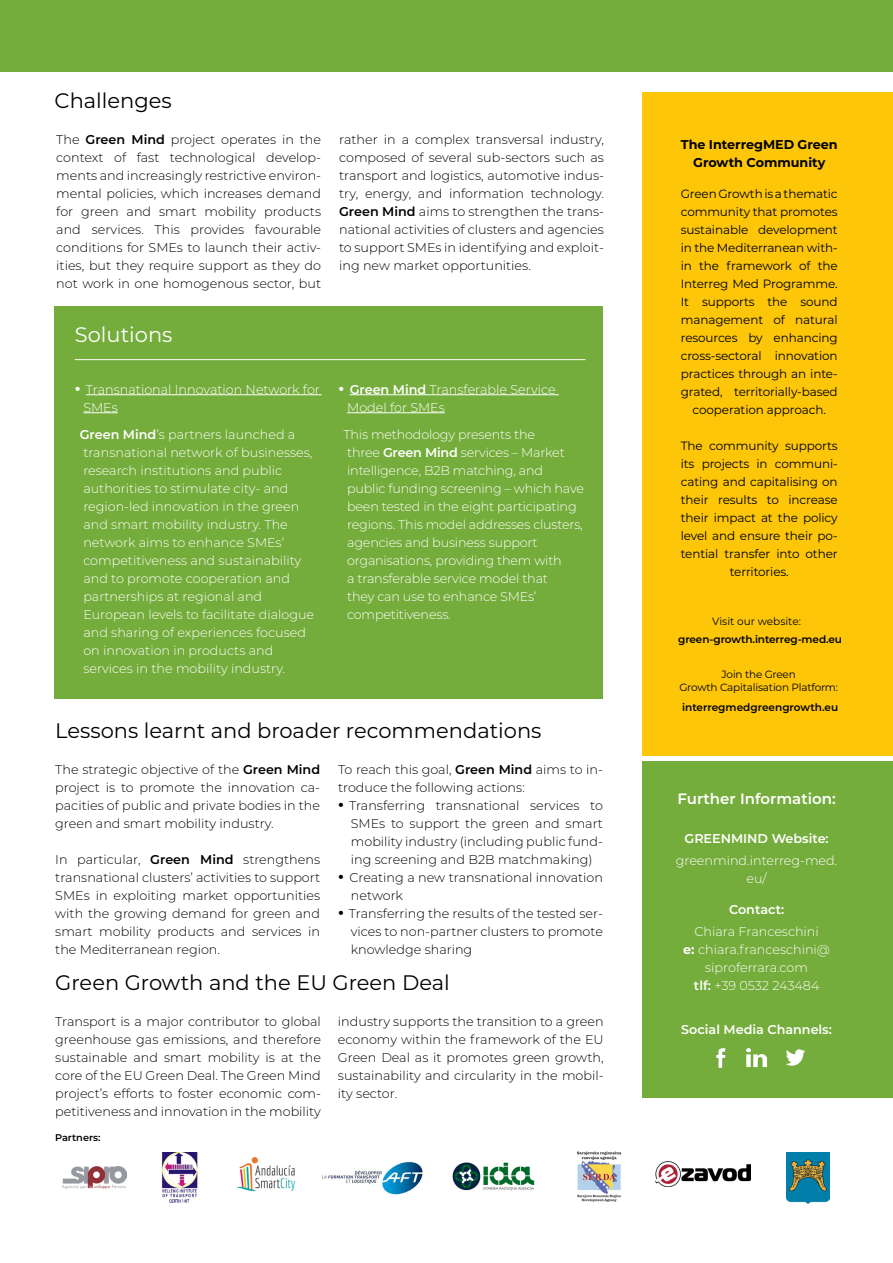
<style>
.page{position:relative;width:893px;height:1263px;background:#fff}
.page>*{position:absolute;margin:0;border:0;box-sizing:border-box;transform-origin:0 0}
.t1{font:21px "Montserrat";color:#000}
.t2{font:21px "Montserrat";color:#fff}
.t3{font:600 15px "Montserrat";color:#fff}
.t4{font:300 12.75px/18px "Montserrat";color:#000;text-align:justify}
.t5{font:300 12.75px/18px "Montserrat";color:#fff}
.t6{font:600 12.75px "Montserrat";color:#fff}
.t7{font:700 12.75px/18px "Montserrat";color:#000;text-align:center}
.t8{font:12px/18px "Montserrat";letter-spacing:-.01em;color:#000;text-align:center}
.t9{font:600 10.5px "Montserrat";letter-spacing:-.01em;color:#000}
.t10{font:10.5px/12.6px "Montserrat";letter-spacing:-.02em;color:#000;text-align:center}
.t11{font:10.5px "Montserrat";color:#000}
.t12{font:600 9.75px "Montserrat";color:#000}
.s1{font-weight:600}
.s2{font-weight:800;font-size:18px}
.s3{font-weight:800;font-size:18px;color:#fff}
.s4{font-weight:700}
</style>
<div class="page">
<img style="left:63px;top:1166px;width:63px;height:23px">
<img style="left:322px;top:1161px;width:101px;height:34px">
<img style="left:577px;top:1151px;width:45px;height:51px">
<img style="left:452px;top:1162px;width:83px;height:29px">
<img style="left:655px;top:1161px;width:96px;height:25px">
<img style="left:236px;top:1157px;width:59px;height:35px">
<img style="left:162px;top:1153px;width:36px;height:49px">
<div style="left:55px;top:306px;width:548px;height:392px;background:#75ad3c"></div>
<div style="left:642px;top:761px;width:251px;height:337px;background:#75ad3c"></div>
<div style="left:642px;top:92px;width:251px;height:664px;background:#fdc608"></div>
<hr style="left:86px;top:394px;width:236px;height:1px;background:#fff">
<hr style="left:83px;top:412px;width:35px;height:1px;background:#fff">
<hr style="left:350px;top:394px;width:209px;height:1px;background:#fff">
<hr style="left:347px;top:412px;width:98px;height:1px;background:#fff">
<div style="left:0;top:0;width:893px;height:71px;background:#75ad3c"></div>
<hr style="left:75px;top:359px;width:510px;height:1px;background:#fff">
<svg style="left:786px;top:1049px;width:19px;height:17px"></svg>
<img style="left:787px;top:1152px;width:43px;height:51px">
<img style="left:747px;top:1048px;width:19px;height:19px">
<img style="left:716px;top:1048px;width:10px;height:20px">
<h1 class="t1" style="left:55px;top:86px;width:119px">Challenges</h1>
<p class="t4" style="left:56px;top:130px;width:266px">The <span class="s1">Green Mind</span> project operates in the context of fast technological develop&shy;ments and increasingly restrictive environ&shy;mental policies, which increases demand for green and smart mobility products and services. This provides favourable conditions for SMEs to launch their activ&shy;ities, but they require support as they do not work in one homogenous sector, but</p>
<p class="t4" style="left:339px;top:130px;width:266px">rather in a complex transversal industry, composed of several sub-sectors such as transport and logistics, automotive indus&shy;try, energy, and information technology.<br><span class="s1">Green Mind</span> aims to strengthen the trans&shy;national activities of clusters and agencies to support SMEs in identifying and exploit&shy;ing new market opportunities.</p>
<h1 class="t2" style="left:75px;top:320px;width:99px">Solutions</h1>
<p class="t5" style="left:83px;top:380px;width:238px;text-indent:-9px"><span class="s2">·</span> Transnational Innovation Network for<br>SMEs</p>
<p class="t5" style="left:80px;top:425px;width:236px"><span class="s1">Green Mind</span>’s partners launched a transnational network of businesses, research institutions and public authorities to stimulate city- and region-led innovation in the green and smart mobility industry. The network aims to enhance SMEs’ competitiveness and sustainability and to promote cooperation and partnerships at regional and European levels to facilitate dialogue and sharing of experiences focused on innovation in products and services in the mobility industry.</p>
<p class="t5" style="left:347px;top:380px;width:210px;text-indent:-9px"><span class="s2">·</span> <span class="s1">Green Mind</span> Transferable Service<br>Model for SMEs</p>
<p class="t5" style="left:344px;top:425px;width:242px">This methodology presents the<br>three <span class="s1">Green Mind</span> services – Market intelligence, B2B matching, and<br>public funding screening – which have been tested in the eight participating regions. This model addresses clusters, agencies and business support organisations, providing them with<br>a transferable service model that<br>they can use to enhance SMEs’ competitiveness.</p>
<h1 class="t1" style="left:55px;top:716px;width:488px">Lessons learnt and broader recommendations</h1>
<p class="t4" style="left:55px;top:760px;width:266px">The strategic objective of the <span class="s1">Green Mind </span>project is to promote the innovation ca&shy;pacities of public and private bodies in the green and smart mobility industry.</p>
<p class="t4" style="left:55px;top:850px;width:266px">In particular, <span class="s1">Green Mind</span> strengthens transnational clusters’ activities to support SMEs in exploiting market opportunities with the growing demand for green and smart mobility products and services in the Mediterranean region.</p>
<p class="t4" style="left:338px;top:760px;width:266px">To reach this goal, <span class="s1">Green Mind</span> aims to in-</p>
<p class="t4" style="left:338px;top:778px;width:188px">troduce the following actions:</p>
<p class="t4" style="left:338px;top:796px;width:266px"><span class="s2">·</span><span class="s3">.</span>Transferring transnational services to</p>
<p class="t4" style="left:351px;top:814px;width:254px">SMEs to support the green and smart</p>
<p class="t4" style="left:351px;top:832px;width:254px">mobility industry (including public fund-</p>
<p class="t4" style="left:351px;top:850px;width:243px">ing screening and B2B matchmaking)</p>
<p class="t4" style="left:338px;top:868px;width:266px"><span class="s2">·</span> Creating a new transnational innovation</p>
<p class="t4" style="left:351px;top:886px;width:54px">network</p>
<p class="t4" style="left:338px;top:904px;width:266px"><span class="s2">·</span> Transferring the results of the tested ser-</p>
<p class="t4" style="left:351px;top:922px;width:254px">vices to non-partner clusters to promote</p>
<p class="t4" style="left:351px;top:940px;width:123px">knowledge sharing</p>
<h1 class="t1" style="left:55px;top:968px;width:396px">Green Growth and the EU Green Deal</h1>
<p class="t4" style="left:55px;top:1012px;width:267px">Transport is a major contributor to global greenhouse gas emissions, and therefore sustainable and smart mobility is at the core of the EU Green Deal. The Green Mind project’s efforts to foster economic com&shy;petitiveness and innovation in the mobility</p>
<p class="t4" style="left:338px;top:1012px;width:267px">industry supports the transition to a green economy within the framework of the EU Green Deal as it promotes green growth, sustainability and circularity in the mobil&shy;ity sector.</p>
<p class="t12" style="left:55px;top:1130px;width:47px">Partners:</p>
<p class="t7" style="left:681px;top:135px;width:158px">The InterregMED Green<br>Growth Community</p>
<p class="t8" style="left:681px;top:184px;width:158px">Green Growth is a thematic community that promotes sustainable development in the Mediterranean with&shy;in the framework of the<br>Interreg Med Programme.<br>It supports the sound management of natural resources by enhancing cross-sectoral innovation practices through an inte&shy;grated, territorially-based cooperation approach.</p>
<p class="t8" style="left:681px;top:436px;width:158px">The community supports its projects in communi&shy;cating and capitalising on their results to increase their impact at the policy level and ensure their po&shy;tential transfer into other territories.</p>
<p class="t11" style="left:712px;top:614px;width:90px">Visit our website:</p>
<p class="t9" style="left:678px;top:632px;width:165px">green-growth.interreg-med.eu</p>
<p class="t10" style="left:679px;top:668px;width:160px">Join the Green<br>Growth Capitalisation Platform:</p>
<p class="t9" style="left:682px;top:700px;width:158px">interregmedgreengrowth.eu</p>
<p class="t3" style="left:677px;top:788px;width:160px">Further Information:</p>
<p class="t6" style="left:684px;top:829px;width:146px">GREENMIND Website:</p>
<p class="t5" style="left:676px;top:851px;width:163px;text-align:center">greenmind.interreg-med. eu/</p>
<p class="t6" style="left:729px;top:900px;width:57px">Contact:</p>
<p class="t5" style="left:683px;top:922px;width:148px;text-align:center">Chiara Franceschini<br><span class="s4">e:</span> chiara.franceschini@ siproferrara.com<br><span class="s1">tlf:</span> +39 0532 243484</p>
<p class="t6" style="left:681px;top:1020px;width:152px">Social Media Channels:</p>
</div>
